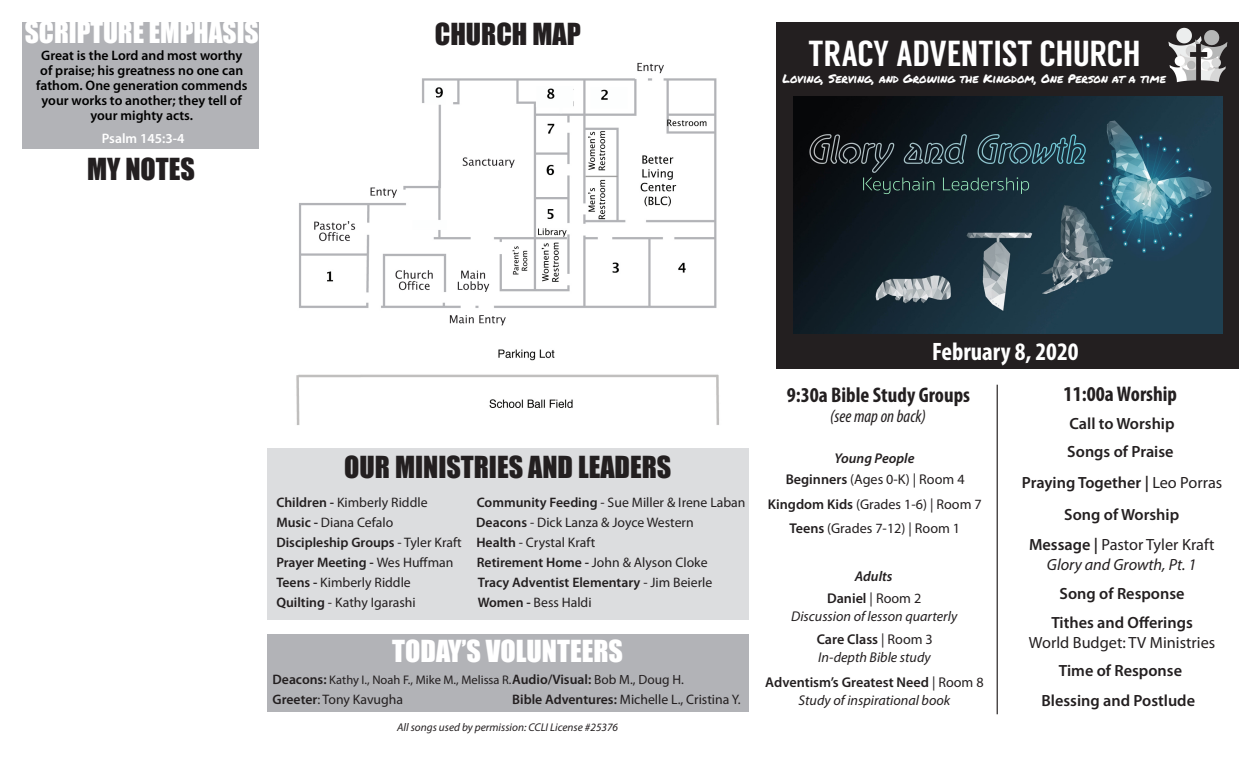
<style>
.page{position:relative;width:1260px;height:765px;background:#fff}
.page>*{position:absolute;margin:0;border:0;box-sizing:border-box;transform-origin:0 0}
.t1{font:36.12px "Langdon";color:#fff}
.t2{font:27.88px "Impact";color:#231f20}
.t3{font:27.88px "Impact";color:#fff}
.t4{font:27.12px "Impact";color:#fff}
.t5{font:700 condensed 25.25px "Myriad Pro";color:#fff}
.t6{font:700 condensed 21.25px "Myriad Pro";color:#231f20}
.t7{font:italic condensed 17.75px "Myriad Pro";color:#231f20}
.t8{font:600 16.25px "Myriad Pro";color:#231f20}
.t9{font:16.25px "Myriad Pro";color:#231f20}
.t10{font:italic 16.25px "Myriad Pro";color:#231f20}
.t11{font:14.12px "Myriad Pro";color:#231f20}
.t12{font:italic 14.12px "Myriad Pro";color:#231f20}
.t13{font:600 14.12px "Myriad Pro";color:#231f20}
.t14{font:italic 600 14.12px "Myriad Pro";color:#231f20}
.t15{font:13.75px/20px "Myriad Pro";color:#231f20}
.t16{font:600 13.75px/15px "Myriad Pro";color:#000;text-align:center}
.t17{font:600 13.75px "Myriad Pro";color:#231f20}
.t18{font:600 13.75px "Myriad Pro";color:#fff}
.t19{font:12.5px "Myriad Pro";color:#231f20}
.t20{font:12px "Permanent Marker";color:#fff}
.t21{font:italic 11.25px "Myriad Pro";color:#231f20}
.s1{font-weight:600}
.s2{font-weight:400}
.s3{font-weight:600;font-size:13.75px}
.s4{font-size:13.38px}
</style>
<div class="page">
<div style="left:22px;top:22px;width:238px;height:127px;background:#b2b3b7"></div>
<div style="left:776px;top:22px;width:463px;height:347px;background:#231f20"></div>
<img style="left:1168px;top:27px;width:60px;height:55px">
<img style="left:296px;top:62px;width:423px;height:363px">
<img style="left:794px;top:97px;width:429px;height:237px">
<div style="left:267px;top:448px;width:482px;height:171px;background:#dcdddf"></div>
<div style="left:267px;top:634px;width:482px;height:78px;background:#b2b3b7"></div>
<hr style="left:997px;top:385px;width:1px;height:329px;background:#231f20">
<p class="t4" style="left:25px;top:11px;width:235px">SCRIPTURE EMPHASIS</p>
<p class="t16" style="left:36px;top:48px;width:213px">Great is the Lord and most worthy of praise; his greatness no one can fathom. One generation commends your works to another; they tell of your mighty acts.</p>
<p class="t18" style="left:102px;top:129px;width:84px">Psalm 145:3-4</p>
<p class="t2" style="left:87px;top:147px;width:109px">MY NOTES</p>
<p class="t2" style="left:435px;top:12px;width:148px">CHURCH MAP</p>
<p class="t1" style="left:808px;top:32px;width:334px">TRACY ADVENTIST CHURCH</p>
<p class="t20" style="left:782px;top:70px;width:385px">Loving, Serving, and Growing the Kingdom, One Person at a time</p>
<p class="t2" style="left:344px;top:446px;width:329px">OUR MINISTRIES AND LEADERS</p>
<p class="t15" style="left:276px;top:492px;width:153px"><span class="s1">Children -</span> Kimberly Riddle</p>
<p class="t15" style="left:477px;top:492px;width:270px"><span class="s1">Community Feeding</span> - Sue Miller &amp; Irene Laban</p>
<p class="t15" style="left:276px;top:512px;width:118px"><span class="s1">Music -</span> Diana Cefalo</p>
<p class="t15" style="left:276px;top:512px;width:419px;text-indent:200px"><span class="s1">Deacons</span> - Dick Lanza &amp; Joyce Western<br><span class="s1">Discipleship Groups</span> - Tyler Kraft <span class="s1">Health</span> - Crystal Kraft</p>
<p class="t17" style="left:276px;top:553px;width:179px">Prayer Meeting - <span class="s2">Wes Huffman</span></p>
<p class="t15" style="left:477px;top:552px;width:232px"><span class="s1">Retirement Home -</span> John &amp; Alyson Cloke</p>
<p class="t15" style="left:276px;top:572px;width:136px"><span class="s1">Teens -</span> Kimberly Riddle</p>
<p class="t17" style="left:478px;top:573px;width:236px">Tracy Adventist Elementary <span class="s2">- Jim Beierle</span></p>
<p class="t15" style="left:276px;top:592px;width:141px"><span class="s1">Quilting</span> - Kathy Igarashi</p>
<p class="t15" style="left:478px;top:592px;width:115px"><span class="s1">Women -</span> Bess Haldi</p>
<p class="t3" style="left:392px;top:629px;width:232px">TODAY’S VOLUNTEERS</p>
<p class="t19" style="left:273px;top:672px;width:413px"><span class="s3">Deacons:</span> Kathy I., Noah F., Mike M., Melissa R.<span class="s3">Audio/Visual:</span> <span class="s4">Bob M., Doug H.</span></p>
<p class="t15" style="left:512px;top:689px;width:230px"><span class="s1">Bible Adventures:</span> Michelle L., Cristina Y.</p>
<p class="t15" style="left:273px;top:689px;width:132px"><span class="s1">Greeter</span>: Tony Kavugha</p>
<p class="t21" style="left:397px;top:720px;width:223px">All songs used by permission: CCLI License #25376</p>
<p class="t5" style="left:932px;top:336px;width:148px">February 8, 2020</p>
<p class="t6" style="left:787px;top:382px;width:185px">9:30a Bible Study Groups</p>
<p class="t7" style="left:830px;top:405px;width:97px">(see map on back)</p>
<p class="t14" style="left:835px;top:449px;width:81px">Young People</p>
<p class="t11" style="left:786px;top:470px;width:180px"><span class="s1">Beginners</span> (Ages 0-K) | Room 4</p>
<p class="t11" style="left:768px;top:495px;width:215px"><span class="s1">Kingdom Kids</span> (Grades 1-6) | Room 7</p>
<p class="t11" style="left:789px;top:520px;width:172px"><span class="s1">Teens</span> (Grades 7-12) | Room 1</p>
<p class="t14" style="left:855px;top:567px;width:39px">Adults</p>
<p class="t13" style="left:827px;top:589px;width:96px">Daniel <span class="s2">| Room 2</span></p>
<p class="t12" style="left:791px;top:608px;width:168px">Discussion of lesson quarterly</p>
<p class="t13" style="left:817px;top:631px;width:118px">Care Class <span class="s2">| Room 3</span></p>
<p class="t12" style="left:818px;top:649px;width:114px">In-depth Bible study</p>
<p class="t12" style="left:799px;top:691px;width:153px">Study of inspirational book</p>
<p class="t13" style="left:765px;top:673px;width:220px">Adventism’s Greatest Need <span class="s2">| Room 8</span></p>
<p class="t6" style="left:1064px;top:381px;width:115px">11:00a Worship</p>
<p class="t8" style="left:1070px;top:413px;width:107px">Call to Worship</p>
<p class="t8" style="left:1067px;top:442px;width:108px">Songs of Praise</p>
<p class="t8" style="left:1022px;top:472px;width:202px">Praying Together | <span class="s2">Leo Porras</span></p>
<p class="t8" style="left:1064px;top:504px;width:116px">Song of Worship</p>
<p class="t9" style="left:1029px;top:535px;width:187px"><span class="s1">Message |</span> Pastor Tyler Kraft</p>
<p class="t10" style="left:1047px;top:554px;width:151px">Glory and Growth, Pt. 1</p>
<p class="t8" style="left:1060px;top:583px;width:126px">Song of Response</p>
<p class="t8" style="left:1051px;top:612px;width:143px">Tithes and Offerings</p>
<p class="t9" style="left:1029px;top:632px;width:188px">World Budget: TV Ministries</p>
<p class="t8" style="left:1059px;top:660px;width:125px">Time of Response</p>
<p class="t8" style="left:1042px;top:690px;width:155px">Blessing and Postlude</p>
</div>
